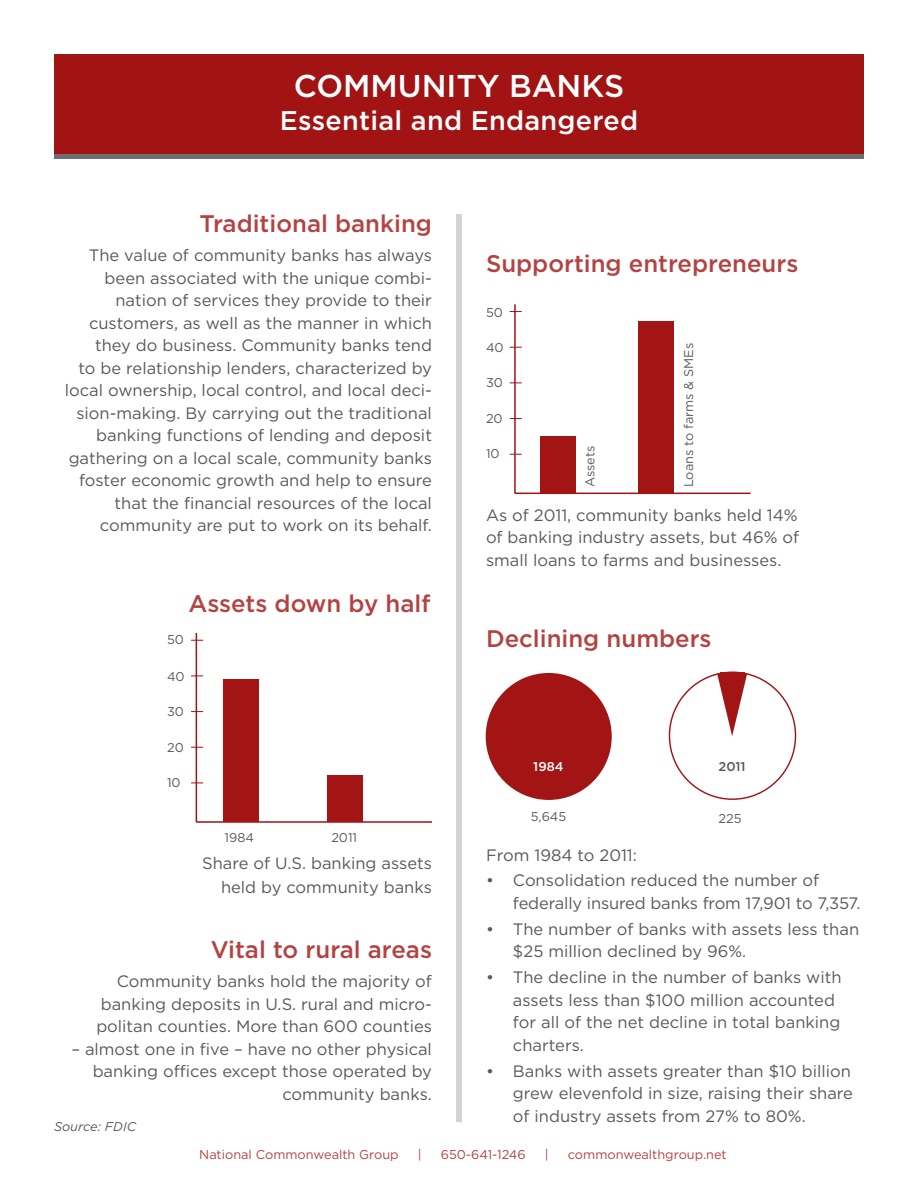
<style>
.page{position:relative;width:918px;height:1188px;background:#fff}
.page>*{position:absolute;margin:0;border:0;box-sizing:border-box;transform-origin:0 0}
.t1{font:500 31.5px "Gotham";color:#fff}
.t2{font:500 27px "Gotham";letter-spacing:.01em;color:#fff}
.t3{font:500 24px "Gotham";color:#b54242}
.t4{font:16.5px/22.5px "Gotham";color:#58595b}
.t5{font:12.75px "Gotham";color:#b54242}
.t6{font:12.75px "Gotham";color:#58595b}
.t7{font:italic 12.75px "Gotham";color:#58595b}
.t8{font:500 12.75px "Gotham";color:#fff}
.t9{font:500 12.75px "Gotham";color:#58595b}
</style>
<div class="page">
<div style="left:54px;top:54px;width:810px;height:100px;background:#a21313"></div>
<div style="left:54px;top:154px;width:810px;height:5px;background:#6d6e71"></div>
<hr style="left:196px;top:633px;width:1px;height:189px;background:#a21313">
<hr style="left:196px;top:821px;width:236px;height:2px;background:#a21313">
<div style="left:223px;top:679px;width:36px;height:143px;background:#a31515"></div>
<div style="left:327px;top:775px;width:36px;height:47px;background:#a31515"></div>
<div style="left:456px;top:214px;width:6px;height:908px;background:#d1d3d4"></div>
<hr style="left:514px;top:304px;width:2px;height:189px;background:#a21313">
<hr style="left:515px;top:493px;width:236px;height:1px;background:#a21313">
<svg style="left:510px;top:347px;width:12px;height:1px"></svg>
<svg style="left:510px;top:383px;width:12px;height:1px"></svg>
<svg style="left:510px;top:454px;width:12px;height:1px"></svg>
<div style="left:540px;top:436px;width:36px;height:57px;background:#a31515"></div>
<div style="left:638px;top:321px;width:36px;height:172px;background:#a31515"></div>
<svg style="left:717px;top:674px;width:30px;height:62px"></svg>
<div style="left:486px;top:673px;width:126px;height:127px;background:#a31515;border-radius:50%"></div>
<hr style="left:720px;top:673px;width:25px;height:2px;background:#a31515">
<h1 class="t1" style="left:294px;top:68px;width:332px">COMMUNITY BANKS</h1>
<h2 class="t2" style="left:280px;top:105px;width:360px">Essential and Endangered</h2>
<h3 class="t3" style="left:199px;top:210px;width:234px">Traditional banking</h3>
<p class="t4" style="left:65px;top:244px;width:369px;text-align:right">The value of community banks has always been associated with the unique combi&shy;nation of services they provide to their customers, as well as the manner in which they do business. Community banks tend<br>to be relationship lenders, characterized by local ownership, local control, and local deci&shy;sion-making. By carrying out the traditional banking functions of lending and deposit gathering on a local scale, community banks foster economic growth and help to ensure that the financial resources of the local community are put to work on its behalf.</p>
<h3 class="t3" style="left:188px;top:590px;width:244px">Assets down by half</h3>
<p class="t6" style="left:167px;top:633px;width:18px">50</p>
<p class="t6" style="left:167px;top:669px;width:19px">40</p>
<p class="t6" style="left:167px;top:704px;width:18px">30</p>
<p class="t6" style="left:167px;top:741px;width:18px">20</p>
<p class="t6" style="left:167px;top:776px;width:15px">10</p>
<p class="t6" style="left:225px;top:830px;width:31px">1984</p>
<p class="t6" style="left:331px;top:830px;width:27px">2011</p>
<p class="t4" style="left:202px;top:851px;width:231px;line-height:24px;text-align:right">Share of U.S. banking assets held by community banks</p>
<h3 class="t3" style="left:211px;top:936px;width:223px">Vital to rural areas</h3>
<p class="t4" style="left:96px;top:970px;width:337px;text-align:justify;text-indent:20px">Community banks hold the majority of banking deposits in U.S. rural and micro&shy;politan counties. More than 600 counties</p>
<p class="t4" style="left:71px;top:1037px;width:362px;text-align:right">– almost one in five – have no other physical banking offices except those operated by community banks.</p>
<p class="t7" style="left:54px;top:1119px;width:84px">Source: FDIC</p>
<h3 class="t3" style="left:486px;top:249px;width:314px">Supporting entrepreneurs</h3>
<p class="t6" style="left:486px;top:306px;width:18px">50</p>
<p class="t6" style="left:486px;top:340px;width:19px">40</p>
<p class="t6" style="left:486px;top:375px;width:18px">30</p>
<p class="t6" style="left:486px;top:412px;width:18px">20</p>
<p class="t6" style="left:486px;top:447px;width:15px">10</p>
<p class="t6" style="left:583px;top:487px;width:43px;rotate:-90deg">Assets</p>
<p class="t6" style="left:682px;top:487px;width:146px;rotate:-90deg">Loans to farms &amp; SMEs</p>
<p class="t4" style="left:486px;top:503px;width:315px;text-align:justify">As of 2011, community banks held 14% of banking industry assets, but 46% of small loans to farms and businesses.</p>
<h3 class="t3" style="left:486px;top:625px;width:227px">Declining numbers</h3>
<p class="t8" style="left:533px;top:759px;width:32px">1984</p>
<p class="t9" style="left:719px;top:759px;width:29px">2011</p>
<p class="t6" style="left:531px;top:810px;width:37px">5,645</p>
<p class="t6" style="left:719px;top:811px;width:25px">225</p>
<p class="t4" style="left:486px;top:843px;width:153px">From 1984 to 2011:</p>
<p class="t4" style="left:513px;top:869px;width:349px;text-indent:-27px">• Consolidation reduced the number of federally insured banks from 17,901 to 7,357.</p>
<p class="t4" style="left:513px;top:917px;width:348px;text-indent:-27px">• The number of banks with assets less than $25 million declined by 96%.</p>
<p class="t4" style="left:513px;top:966px;width:330px;text-indent:-27px">• The decline in the number of banks with assets less than $100 million accounted for all of the net decline in total banking charters.</p>
<p class="t4" style="left:513px;top:1059px;width:342px;text-indent:-27px">• Banks with assets greater than $10 billion grew elevenfold in size, raising their share of industry assets from 27% to 80%.</p>
<p class="t5" style="left:199px;top:1147px;width:201px">National Commonwealth Group</p>
<p class="t5" style="left:418px;top:1147px;width:5px">|</p>
<p class="t5" style="left:441px;top:1147px;width:86px">650-641-1246</p>
<p class="t5" style="left:545px;top:1147px;width:5px">|</p>
<p class="t5" style="left:568px;top:1147px;width:160px">commonwealthgroup.net</p>
</div>
